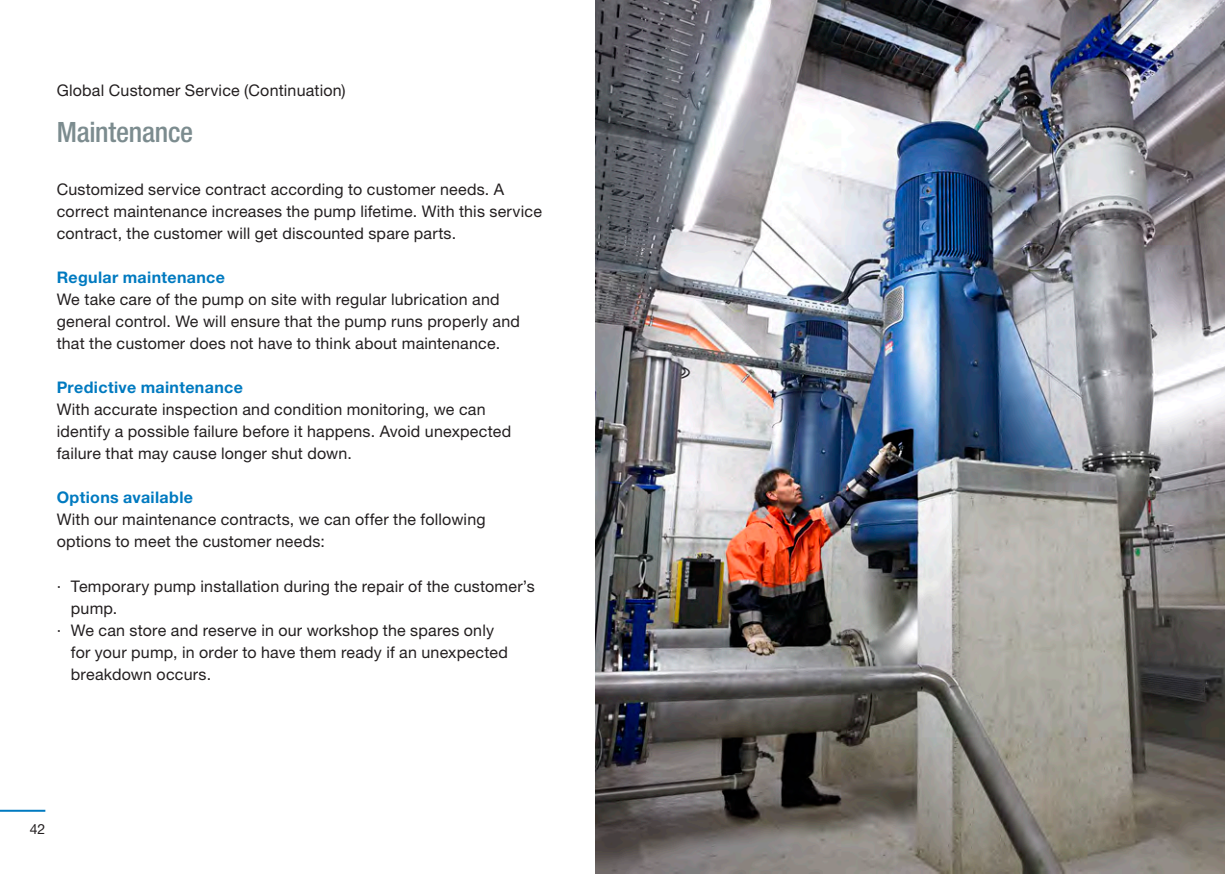
<style>
.page{position:relative;width:1225px;height:874px;background:#fff}
.page>*{position:absolute;margin:0;border:0;box-sizing:border-box;transform-origin:0 0}
.t1{font:500 condensed 28px "Helvetica Neue";letter-spacing:-.01em;color:#7c8c8f}
.t2{font:16px/22px "Helvetica Neue";letter-spacing:.015em;color:#231f20}
.t3{font:700 16px "Helvetica Neue";letter-spacing:.025em;color:#007ac0}
.t4{font:14px "Helvetica Neue";color:#231f20}
</style>
<div class="page">
<hr style="left:0;top:809px;width:45px;height:2px;background:#007ac0">
<img style="left:595px;top:0;width:630px;height:873px">
<p class="t2" style="left:57px;top:79px;width:290px">Global Customer Service (Continuation)</p>
<h1 class="t1" style="left:57px;top:115px;width:138px">Maintenance</h1>
<p class="t2" style="left:57px;top:178px;width:487px">Customized service contract according to customer needs. A correct maintenance increases the pump lifetime. With this service contract, the customer will get discounted spare parts.</p>
<p class="t3" style="left:57px;top:267px;width:170px">Regular maintenance</p>
<p class="t2" style="left:57px;top:288px;width:465px">We take care of the pump on site with regular lubrication and general control. We will ensure that the pump runs properly and that the customer does not have to think about maintenance.</p>
<p class="t3" style="left:57px;top:377px;width:188px">Predictive maintenance</p>
<p class="t2" style="left:57px;top:398px;width:456px">With accurate inspection and condition monitoring, we can identify a possible failure before it happens. Avoid unexpected failure that may cause longer shut down.</p>
<p class="t3" style="left:57px;top:487px;width:138px">Options available</p>
<p class="t2" style="left:57px;top:508px;width:430px">With our maintenance contracts, we can offer the following options to meet the customer needs:</p>
<p class="t2" style="left:57px;top:574px;width:479px">· Temporary pump installation during the repair of the customer’s</p>
<p class="t2" style="left:71px;top:596px;width:48px">pump.</p>
<p class="t2" style="left:57px;top:618px;width:439px">· We can store and reserve in our workshop the spares only</p>
<p class="t2" style="left:71px;top:640px;width:438px">for your pump, in order to have them ready if an unexpected</p>
<p class="t2" style="left:71px;top:662px;width:142px">breakdown occurs.</p>
<p class="t4" style="left:30px;top:820px;width:17px">42</p>
</div>
